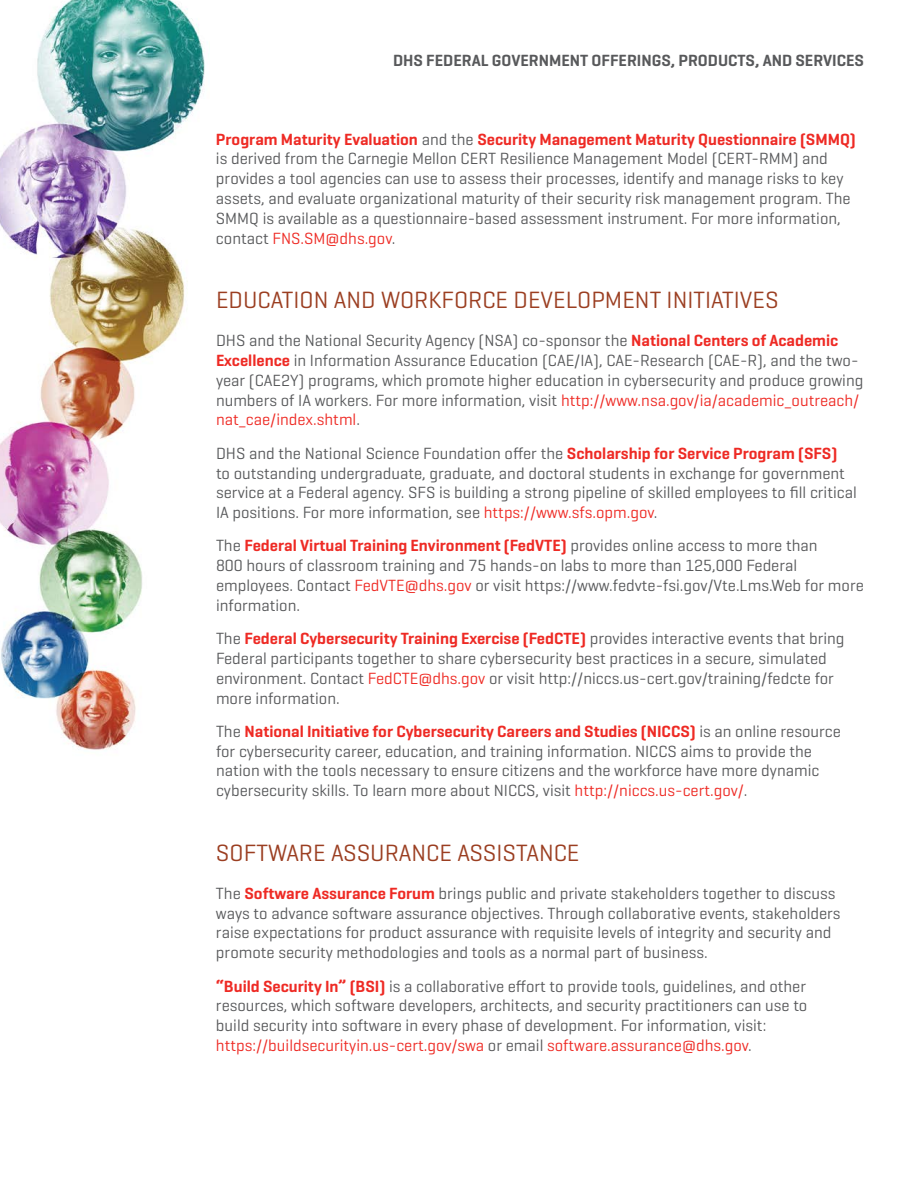
<style>
.page{position:relative;width:918px;height:1188px;background:#fff}
.page>*{position:absolute;margin:0;border:0;box-sizing:border-box;transform-origin:0 0}
.t1{font:24px "Geogrotesque";color:#9b3e21}
.t2{font:16.5px/19.8px "Geogrotesque";color:#58595b}
.t3{font:600 16.5px "Geogrotesque";color:#58595b}
.s1{font-weight:600;color:#ee2a24}
.s2{color:#ee2a24}
</style>
<div class="page">
<img style="left:0;top:0;width:205px;height:750px">
<p class="t3" style="left:393px;top:50px;width:472px">DHS FEDERAL GOVERNMENT OFFERINGS, PRODUCTS, AND SERVICES</p>
<p class="t2" style="left:216px;top:129px;width:641px"><span class="s1">Program Maturity Evaluation</span> and the <span class="s1">Security Management Maturity Questionnaire (SMMQ) </span>is derived from the Carnegie Mellon CERT Resilience Management Model (CERT-RMM) and provides a tool agencies can use to assess their processes, identify and manage risks to key assets, and evaluate organizational maturity of their security risk management program. The SMMQ is available as a questionnaire-based assessment instrument. For more information, contact <span class="s2">FNS.SM@dhs.gov</span>.</p>
<h2 class="t1" style="left:216px;top:285px;width:564px">EDUCATION AND WORKFORCE DEVELOPMENT INITIATIVES</h2>
<p class="t2" style="left:216px;top:330px;width:649px">DHS and the National Security Agency (NSA) co-sponsor the <span class="s1">National Centers of Academic Excellence</span> in Information Assurance Education (CAE/IA), CAE-Research (CAE-R), and the two&shy;year (CAE2Y) programs, which promote higher education in cybersecurity and produce growing numbers of IA workers. For more information, visit <span class="s2">http://www.nsa.gov/ia/academic_outreach/ nat_cae/index.shtml</span>.</p>
<p class="t2" style="left:216px;top:443px;width:642px">DHS and the National Science Foundation offer the <span class="s1">Scholarship for Service Program (SFS)<br></span>to outstanding undergraduate, graduate, and doctoral students in exchange for government service at a Federal agency. SFS is building a strong pipeline of skilled employees to fill critical IA positions. For more information, see <span class="s2">https://www.sfs.opm.gov</span>.</p>
<p class="t2" style="left:216px;top:535px;width:649px">The <span class="s1">Federal Virtual Training Environment (FedVTE)</span> provides online access to more than<br>800 hours of classroom training and 75 hands-on labs to more than 125,000 Federal employees. Contact <span class="s2">FedVTE@dhs.gov</span> or visit https://www.fedvte-fsi.gov/Vte.Lms.Web for more information.</p>
<p class="t2" style="left:216px;top:628px;width:630px">The <span class="s1">Federal Cybersecurity Training Exercise (FedCTE)</span> provides interactive events that bring Federal participants together to share cybersecurity best practices in a secure, simulated environment. Contact <span class="s2">FedCTE@dhs.gov</span> or visit http://niccs.us-cert.gov/training/fedcte for more information.</p>
<p class="t2" style="left:216px;top:721px;width:626px">The <span class="s1">National Initiative for Cybersecurity Careers and Studies (NICCS)</span> is an online resource for cybersecurity career, education, and training information. NICCS aims to provide the nation with the tools necessary to ensure citizens and the workforce have more dynamic cybersecurity skills. To learn more about NICCS, visit <span class="s2">http://niccs.us-cert.gov/</span>.</p>
<h2 class="t1" style="left:216px;top:838px;width:365px">SOFTWARE ASSURANCE ASSISTANCE</h2>
<p class="t2" style="left:216px;top:883px;width:626px">The <span class="s1">Software Assurance Forum</span> brings public and private stakeholders together to discuss ways to advance software assurance objectives. Through collaborative events, stakeholders raise expectations for product assurance with requisite levels of integrity and security and promote security methodologies and tools as a normal part of business.</p>
<p class="t2" style="left:216px;top:976px;width:593px"><span class="s1">“Build Security In” (BSI)</span> is a collaborative effort to provide tools, guidelines, and other resources, which software developers, architects, and security practitioners can use to build security into software in every phase of development. For information, visit: <span class="s2">https://buildsecurityin.us-cert.gov/swa</span> or email <span class="s2">software.assurance@dhs.gov</span>.</p>
</div>
